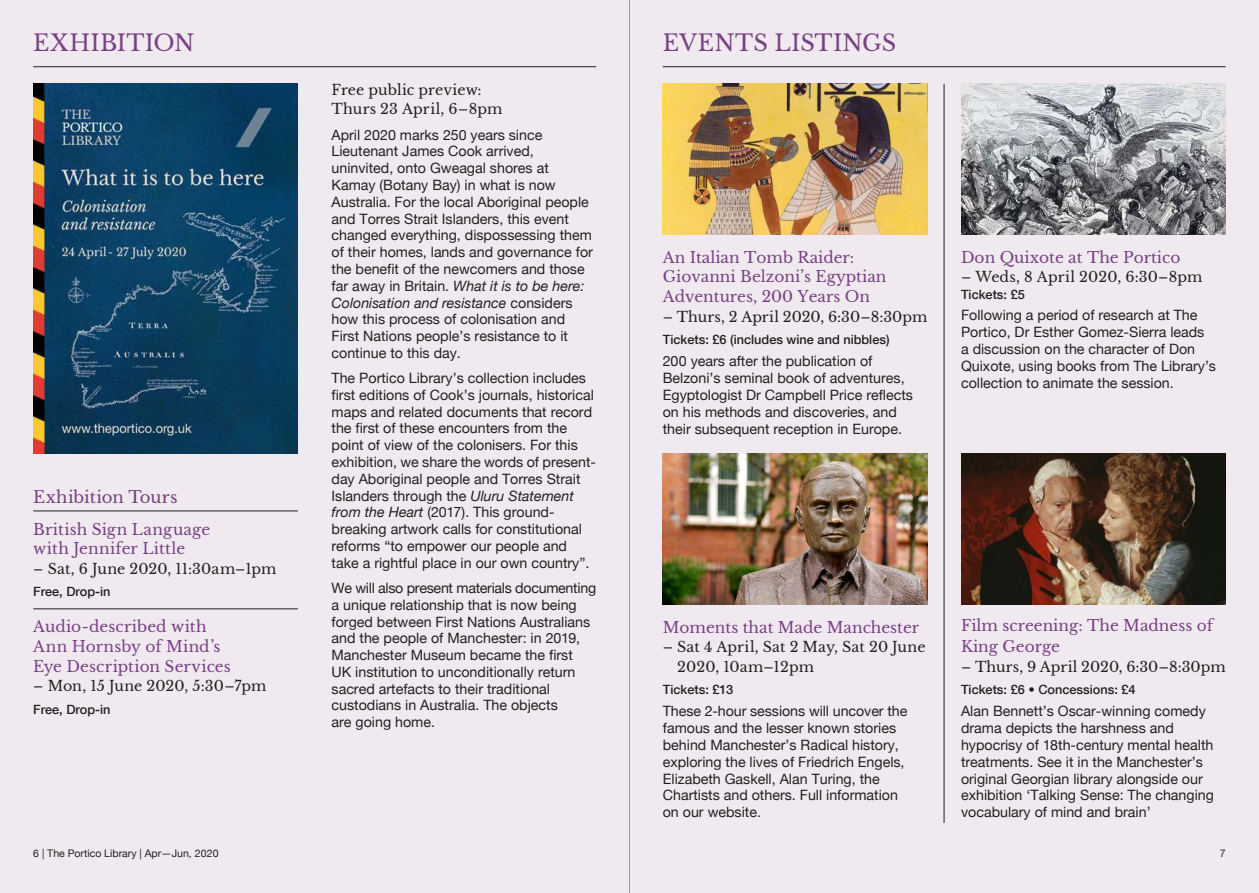
<style>
.page{position:relative;width:1259px;height:893px;background:#f0e9f0}
.page>*{position:absolute;margin:0;border:0;box-sizing:border-box;transform-origin:0 0}
.t1{font:22.5px "Libre Baskerville";letter-spacing:.01em;color:#774182}
.t2{font:16.5px "Libre Baskerville";letter-spacing:-.005em;color:#774182}
.t3{font:15.3px/19.6px "Libre Baskerville";color:#774182}
.t4{font:14.25px/16.8px "Helvetica Neue";color:#241f1f}
.t5{font:14.25px/19.6px "Libre Baskerville";letter-spacing:.005em;color:#241f1f}
.t6{font:500 12.75px "Helvetica Neue";color:#241f1f}
.t7{font:10.5px "Helvetica Neue";color:#241f1f}
.s1{font-style:italic}
</style>
<div class="page">
<hr style="left:33px;top:66px;width:563px;height:1px;background:#241f1f">
<hr style="left:663px;top:66px;width:562px;height:1px;background:#241f1f">
<img style="left:33px;top:84px;width:265px;height:369px">
<hr style="left:33px;top:511px;width:265px;height:1px;background:#241f1f">
<hr style="left:33px;top:609px;width:265px;height:1px;background:#241f1f">
<hr style="left:943px;top:84px;width:1px;height:739px;background:#241f1f">
<img style="left:663px;top:453px;width:264px;height:151px">
<img style="left:961px;top:453px;width:264px;height:151px">
<img style="left:663px;top:84px;width:264px;height:151px">
<img style="left:961px;top:84px;width:264px;height:151px">
<hr style="left:629px;top:0;width:1px;height:893px;background:#969698">
<h1 class="t1" style="left:33px;top:29px;width:163px">EXHIBITION</h1>
<p class="t2" style="left:33px;top:487px;width:146px">Exhibition Tours</p>
<p class="t3" style="left:33px;top:519px;width:179px">British Sign Language with Jennifer Little</p>
<p class="t5" style="left:33px;top:559px;width:244px">– Sat, 6 June 2020, 11:30am–1pm</p>
<p class="t6" style="left:33px;top:584px;width:79px">Free, Drop-in</p>
<p class="t3" style="left:33px;top:617px;width:199px">Audio-described with<br>Ann Hornsby of Mind’s<br>Eye Description Services</p>
<p class="t5" style="left:33px;top:676px;width:235px">– Mon, 15 June 2020, 5:30–7pm</p>
<p class="t6" style="left:33px;top:701px;width:79px">Free, Drop-in</p>
<p class="t5" style="left:331px;top:80px;width:172px">Free public preview:<br>Thurs 23 April, 6–8pm</p>
<p class="t4" style="left:331px;top:127px;width:263px">April 2020 marks 250 years since Lieutenant James Cook arrived, uninvited, onto Gweagal shores at Kamay (Botany Bay) in what is now Australia. For the local Aboriginal people and Torres Strait Islanders, this event changed everything, dispossessing them of their homes, lands and governance for the benefit of the newcomers and those far away in Britain. <span class="s1">What it is to be here:<br>Colonisation and resistance</span> considers how this process of colonisation and First Nations people’s resistance to it continue to this day.</p>
<p class="t4" style="left:331px;top:370px;width:266px">The Portico Library’s collection includes first editions of Cook’s journals, historical maps and related documents that record the first of these encounters from the point of view of the colonisers. For this exhibition, we share the words of present&shy;day Aboriginal people and Torres Strait Islanders through the <span class="s1">Uluru Statement from the Heart</span> (2017). This ground&shy;breaking artwork calls for constitutional reforms “to empower our people and take a rightful place in our own country”.</p>
<p class="t4" style="left:331px;top:580px;width:266px">We will also present materials documenting a unique relationship that is now being forged between First Nations Australians and the people of Manchester: in 2019, Manchester Museum became the first UK institution to unconditionally return sacred artefacts to their traditional custodians in Australia. The objects<br>are going home.</p>
<h1 class="t1" style="left:663px;top:29px;width:235px">EVENTS LISTINGS</h1>
<p class="t3" style="left:663px;top:248px;width:225px">An Italian Tomb Raider:<br>Giovanni Belzoni’s Egyptian<br>Adventures, 200 Years On</p>
<p class="t5" style="left:663px;top:307px;width:266px">– Thurs, 2 April 2020, 6:30–8:30pm</p>
<p class="t6" style="left:663px;top:332px;width:228px">Tickets: £6 (includes wine and nibbles)</p>
<p class="t4" style="left:663px;top:354px;width:252px">200 years after the publication of Belzoni’s seminal book of adventures, Egyptologist Dr Campbell Price reflects on his methods and discoveries, and their subsequent reception in Europe.</p>
<p class="t3" style="left:961px;top:248px;width:221px">Don Quixote at The Portico</p>
<p class="t5" style="left:961px;top:268px;width:243px">– Weds, 8 April 2020, 6:30–8pm</p>
<p class="t6" style="left:961px;top:287px;width:65px">Tickets: £5</p>
<p class="t4" style="left:961px;top:308px;width:256px">Following a period of research at The Portico, Dr Esther Gomez-Sierra leads<br>a discussion on the character of Don Quixote, using books from The Library’s collection to animate the session.</p>
<p class="t3" style="left:663px;top:617px;width:258px">Moments that Made Manchester</p>
<p class="t5" style="left:677px;top:637px;width:250px;text-indent:-14px">– Sat 4 April, Sat 2 May, Sat 20 June<br>2020, 10am–12pm</p>
<p class="t6" style="left:663px;top:682px;width:72px">Tickets: £13</p>
<p class="t4" style="left:663px;top:704px;width:246px">These 2-hour sessions will uncover the famous and the lesser known stories behind Manchester’s Radical history, exploring the lives of Friedrich Engels, Elizabeth Gaskell, Alan Turing, the Chartists and others. Full information on our website.</p>
<p class="t3" style="left:961px;top:615px;width:254px;line-height:21px">Film screening: The Madness of<br>King George</p>
<p class="t5" style="left:961px;top:657px;width:266px">– Thurs, 9 April 2020, 6:30–8:30pm</p>
<p class="t6" style="left:961px;top:682px;width:176px">Tickets: £6 • Concessions: £4</p>
<p class="t4" style="left:961px;top:704px;width:254px">Alan Bennett’s Oscar-winning comedy drama depicts the harshness and hypocrisy of 18th-century mental health treatments. See it in the Manchester’s original Georgian library alongside our exhibition ‘Talking Sense: The changing vocabulary of mind and brain’</p>
<p class="t7" style="left:33px;top:845px;width:187px">6 | The Portico Library | Apr—Jun, 2020</p>
<p class="t7" style="left:1219px;top:845px;width:7px">7</p>
</div>
